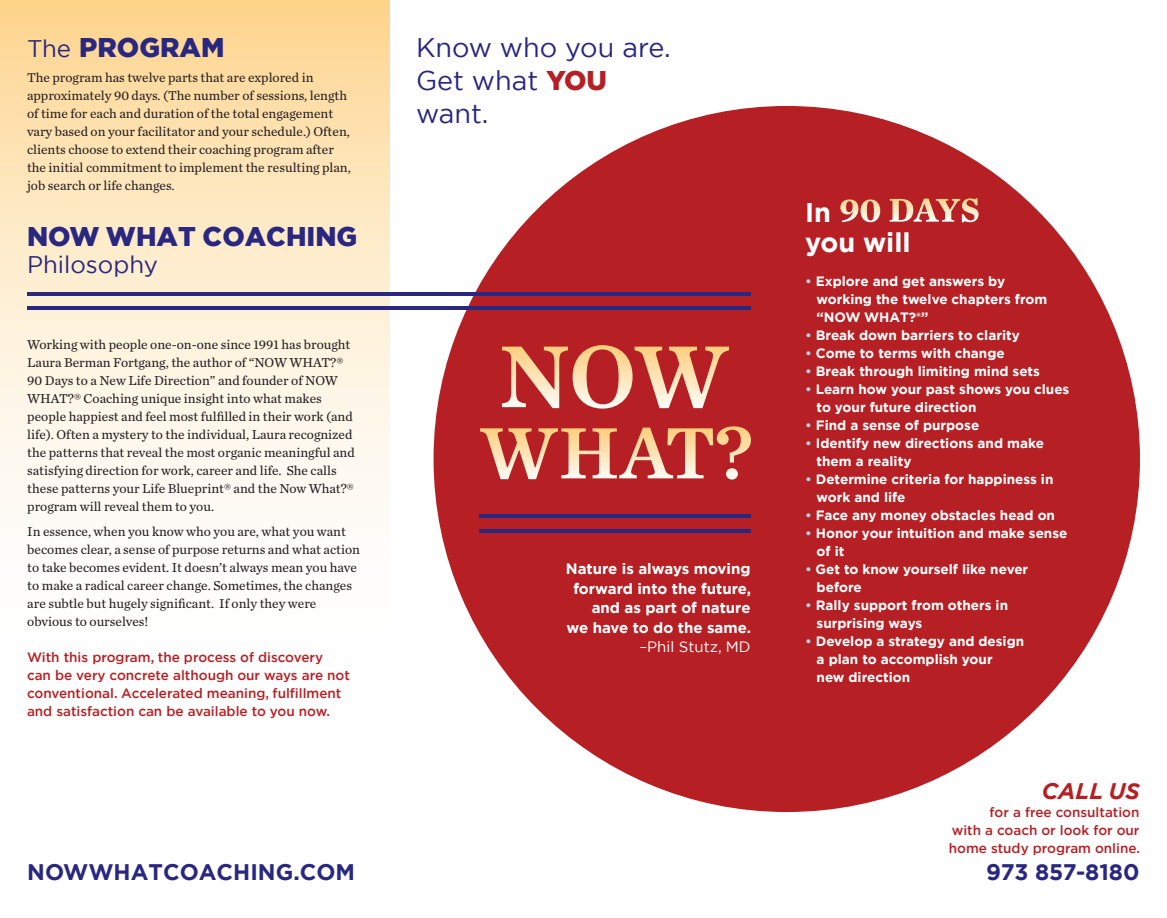
<style>
.page{position:relative;width:1167px;height:918px;background:#fff}
.page>*{position:absolute;margin:0;border:0;box-sizing:border-box;transform-origin:0 0}
.t1{font:27px/33px "Gotham";color:#292780}
.t2{font:900 27px "Gotham";color:#292780}
.t3{font:700 27px "Gotham";color:#fff}
.t4{font:24px "Gotham";color:#292780}
.t5{font:700 22.5px "Gotham";color:#292780}
.t6{font:italic 700 22.5px "Gotham";color:#b62024}
.t7{font:700 15px/19.5px "Gotham";color:#fff;text-align:right}
.t8{font:13.5px/18px "Chronicle Text G2";color:#231f20}
.t9{font:700 13.5px/18px "Gotham";color:#fff}
.t10{font:500 13.5px/18px "Gotham";color:#b62024}
.s1{font-weight:400;font-size:24px}
.s2{font-weight:900;color:#b62024}
.s3{font-weight:400}
.s4{color:#acd5e8}
</style>
<div class="page">
<svg style="left:0;top:0;width:389px;height:499px;background:#fde9c7"></svg>
<div style="left:433px;top:106px;width:706px;height:706px;background:#b62024;border-radius:50%"></div>
<hr style="left:27px;top:292px;width:724px;height:3px;background:#292780">
<hr style="left:27px;top:306px;width:724px;height:4px;background:#292780">
<hr style="left:480px;top:515px;width:271px;height:3px;background:#292780">
<hr style="left:480px;top:529px;width:271px;height:4px;background:#292780">
<svg style="left:502px;top:345px;width:227px;height:64px"></svg>
<svg style="left:480px;top:426px;width:271px;height:54px"></svg>
<svg style="left:840px;top:198px;width:138px;height:24px"></svg>
<p class="t2" style="left:27px;top:29px;width:199px"><span class="s1">The</span> PROGRAM</p>
<p class="t8" style="left:27px;top:68px;width:288px">The program has twelve parts that are explored in</p>
<p class="t8" style="left:27px;top:86px;width:325px">approximately 90 days. (The number of sessions, length of time for each and duration of the total engagement vary based on your facilitator and your schedule.) Often, clients choose to extend their coaching program after the initial commitment to implement the resulting plan, job search or life changes.</p>
<p class="t2" style="left:27px;top:217px;width:332px">NOW WHAT COACHING</p>
<p class="t4" style="left:27px;top:249px;width:132px">Philosophy</p>
<p class="t8" style="left:27px;top:335px;width:329px">Working with people one-on-one since 1991 has brought Laura Berman Fortgang, the author of “NOW WHAT?® 90 Days to a New Life Direction” and founder of NOW WHAT?® Coaching unique insight into what makes people happiest and feel most fulfilled in their work (and life). Often a mystery to the individual, Laura recognized the patterns that reveal the most organic meaningful and satisfying direction for work, career and life. She calls these patterns your Life Blueprint® and the Now What?® program will reveal them to you.</p>
<p class="t8" style="left:27px;top:522px;width:334px">In essence, when you know who you are, what you want becomes clear, a sense of purpose returns and what action to take becomes evident. It doesn’t always mean you have to make a radical career change. Sometimes, the changes are subtle but hugely significant. If only they were obvious to ourselves!</p>
<p class="t10" style="left:27px;top:648px;width:324px">With this program, the process of discovery can be very concrete although our ways are not conventional. Accelerated meaning, fulfillment and satisfaction can be available to you now.</p>
<p class="t5" style="left:27px;top:857px;width:329px">NOWWHATCOACHING.COM</p>
<p class="t1" style="left:416px;top:30px;width:256px">Know who you are.<br>Get what <span class="s2">YOU</span></p>
<p class="t1" style="left:416px;top:96px;width:74px">want.</p>
<p class="t7" style="left:566px;top:559px;width:187px">Nature is always moving forward into the future, and as part of nature<br>we have to do the same. <span class="s3">–Phil Stutz, MD</span></p>
<p class="t3" style="left:805px;top:194px;width:27px">In</p>
<p class="t3" style="left:805px;top:224px;width:107px">you will</p>
<p class="t9" style="left:816px;top:272px;width:232px;text-indent:-11px"><span class="s4">•</span> Explore and get answers by working the twelve chapters from “NOW WHAT?®”</p>
<p class="t9" style="left:805px;top:326px;width:216px"><span class="s4">•</span> Break down barriers to clarity</p>
<p class="t9" style="left:805px;top:344px;width:201px"><span class="s4">•</span> Come to terms with change</p>
<p class="t9" style="left:805px;top:362px;width:236px"><span class="s4">•</span> Break through limiting mind sets</p>
<p class="t9" style="left:816px;top:380px;width:254px;text-indent:-12px"><span class="s4">•</span> Learn how your past shows you clues to your future direction</p>
<p class="t9" style="left:805px;top:416px;width:176px"><span class="s4">•</span> Find a sense of purpose</p>
<p class="t9" style="left:816px;top:434px;width:229px;text-indent:-12px"><span class="s4">•</span> Identify new directions and make them a reality</p>
<p class="t9" style="left:816px;top:470px;width:238px;text-indent:-11px"><span class="s4">•</span> Determine criteria for happiness in work and life</p>
<p class="t9" style="left:805px;top:506px;width:251px"><span class="s4">•</span> Face any money obstacles head on</p>
<p class="t9" style="left:816px;top:524px;width:252px;text-indent:-11px"><span class="s4">•</span> Honor your intuition and make sense of it</p>
<p class="t9" style="left:816px;top:560px;width:213px;text-indent:-12px"><span class="s4">•</span> Get to know yourself like never before</p>
<p class="t9" style="left:816px;top:596px;width:193px;text-indent:-12px"><span class="s4">•</span> Rally support from others in surprising ways</p>
<p class="t9" style="left:816px;top:632px;width:209px;text-indent:-12px"><span class="s4">•</span> Develop a strategy and design a plan to accomplish your<br>new direction</p>
<p class="t6" style="left:1041px;top:777px;width:99px">CALL US</p>
<p class="t10" style="left:948px;top:804px;width:193px;text-align:justify;text-indent:41px">for a free consultation with a coach or look for our home study program online.</p>
<p class="t5" style="left:986px;top:857px;width:155px">973 857-8180</p>
</div>
